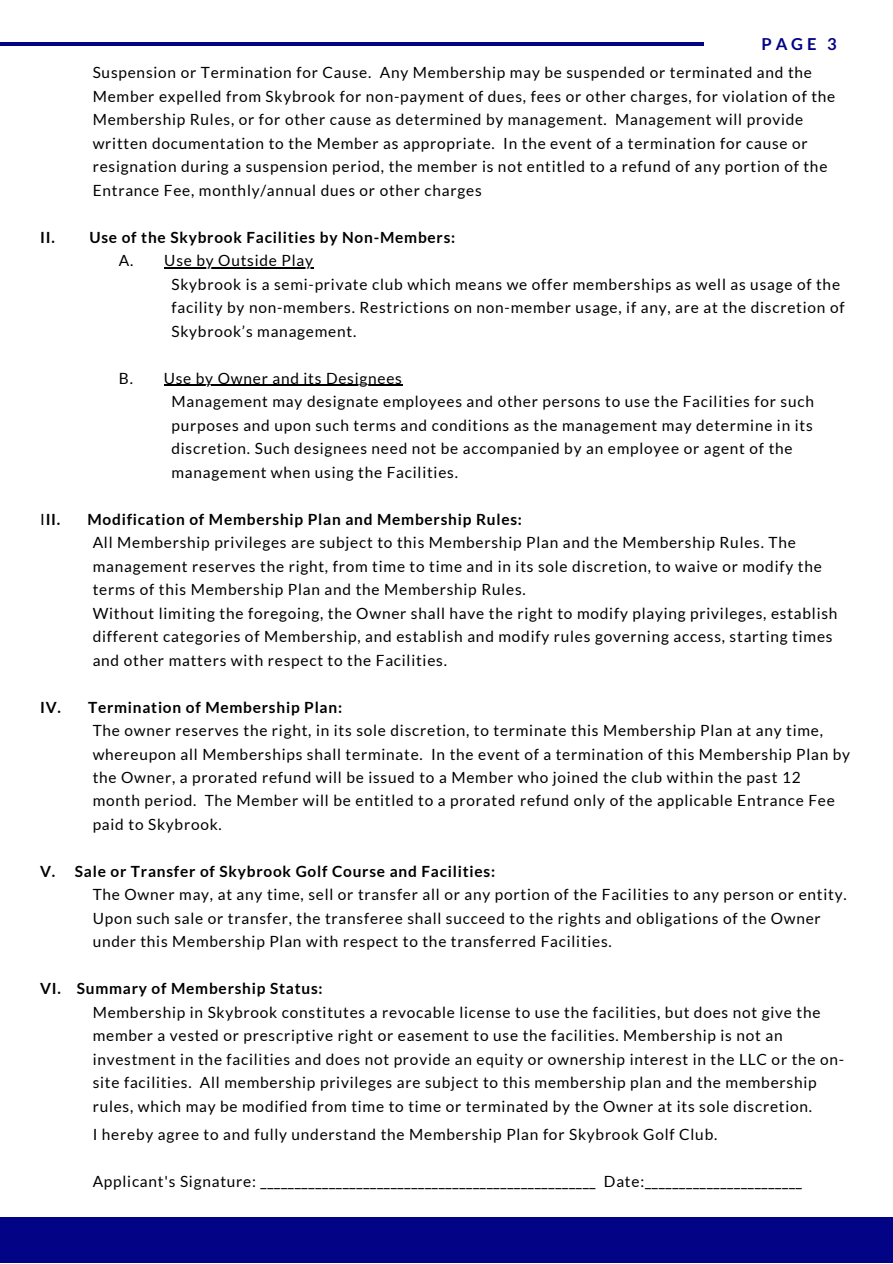
<style>
.page{position:relative;width:893px;height:1264px;background:#fff}
.page>*{position:absolute;margin:0;border:0;box-sizing:border-box;transform-origin:0 0}
.t1{font:700 16.5px "Lato";color:#030385}
.t2{font:15.45px/23.5px "Lato";letter-spacing:.05em;color:#000}
.t3{font:700 15.45px "Lato";letter-spacing:.05em;color:#000}
.s1{font-weight:400}
</style>
<div class="page">
<hr style="left:164px;top:267px;width:149px;height:2px;background:#000">
<hr style="left:164px;top:384px;width:238px;height:2px;background:#000">
<hr style="left:0;top:42px;width:703px;height:3px;background:#030385">
<div style="left:0;top:1217px;width:892px;height:45px;background:#030385"></div>
<p class="t1" style="left:761px;top:34px;width:77px">PAGE 3</p>
<p class="t2" style="left:93px;top:60px;width:744px">Suspension or Termination for Cause. Any Membership may be suspended or terminated and the Member expelled from Skybrook for non-payment of dues, fees or other charges, for violation of the Membership Rules, or for other cause as determined by management. Management will provide written documentation to the Member as appropriate. In the event of a termination for cause or resignation during a suspension period, the member is not entitled to a refund of any portion of the Entrance Fee, monthly/annual dues or other charges</p>
<p class="t3" style="left:40px;top:227px;width:416px">II. Use of the Skybrook Facilities by Non-Members:</p>
<p class="t2" style="left:171px;top:248px;width:674px;text-indent:-52px">A. Use by Outside Play<br>Skybrook is a semi-private club which means we offer memberships as well as usage of the facility by non-members. Restrictions on non-member usage, if any, are at the discretion of Skybrook’s management.</p>
<p class="t2" style="left:171px;top:366px;width:644px;text-indent:-52px">B. Use by Owner and its Designees<br>Management may designate employees and other persons to use the Facilities for such purposes and upon such terms and conditions as the management may determine in its discretion. Such designees need not be accompanied by an employee or agent of the management when using the Facilities.</p>
<p class="t3" style="left:40px;top:509px;width:22px"><span class="s1">I</span>II.</p>
<p class="t3" style="left:87px;top:509px;width:436px">Modification of Membership Plan and Membership Rules:</p>
<p class="t2" style="left:93px;top:530px;width:746px">All Membership privileges are subject to this Membership Plan and the Membership Rules. The management reserves the right, from time to time and in its sole discretion, to waive or modify the terms of this Membership Plan and the Membership Rules.<br>Without limiting the foregoing, the Owner shall have the right to modify playing privileges, establish different categories of Membership, and establish and modify rules governing access, starting times and other matters with respect to the Facilities.</p>
<p class="t3" style="left:40px;top:697px;width:303px">IV. Termination of Membership Plan:</p>
<p class="t2" style="left:93px;top:718px;width:758px">The owner reserves the right, in its sole discretion, to terminate this Membership Plan at any time, whereupon all Memberships shall terminate. In the event of a termination of this Membership Plan by the Owner, a prorated refund will be issued to a Member who joined the club within the past 12 month period. The Member will be entitled to a prorated refund only of the applicable Entrance Fee paid to Skybrook.</p>
<p class="t3" style="left:40px;top:861px;width:456px">V. Sale or Transfer of Skybrook Golf Course and Facilities:</p>
<p class="t2" style="left:93px;top:882px;width:755px">The Owner may, at any time, sell or transfer all or any portion of the Facilities to any person or entity.<br>Upon such sale or transfer, the transferee shall succeed to the rights and obligations of the Owner under this Membership Plan with respect to the transferred Facilities.</p>
<p class="t3" style="left:40px;top:979px;width:284px">VI. Summary of Membership Status:</p>
<p class="t2" style="left:93px;top:1000px;width:753px">Membership in Skybrook constitutes a revocable license to use the facilities, but does not give the member a vested or prescriptive right or easement to use the facilities. Membership is not an investment in the facilities and does not provide an equity or ownership interest in the LLC or the on&shy;site facilities. All membership privileges are subject to this membership plan and the membership rules, which may be modified from time to time or terminated by the Owner at its sole discretion.</p>
<p class="t2" style="left:93px;top:1122px;width:626px">I hereby agree to and fully understand the Membership Plan for Skybrook Golf Club.</p>
<p class="t2" style="left:93px;top:1169px;width:710px">Applicant's Signature: _________________________________________________ Date:_______________________</p>
</div>
